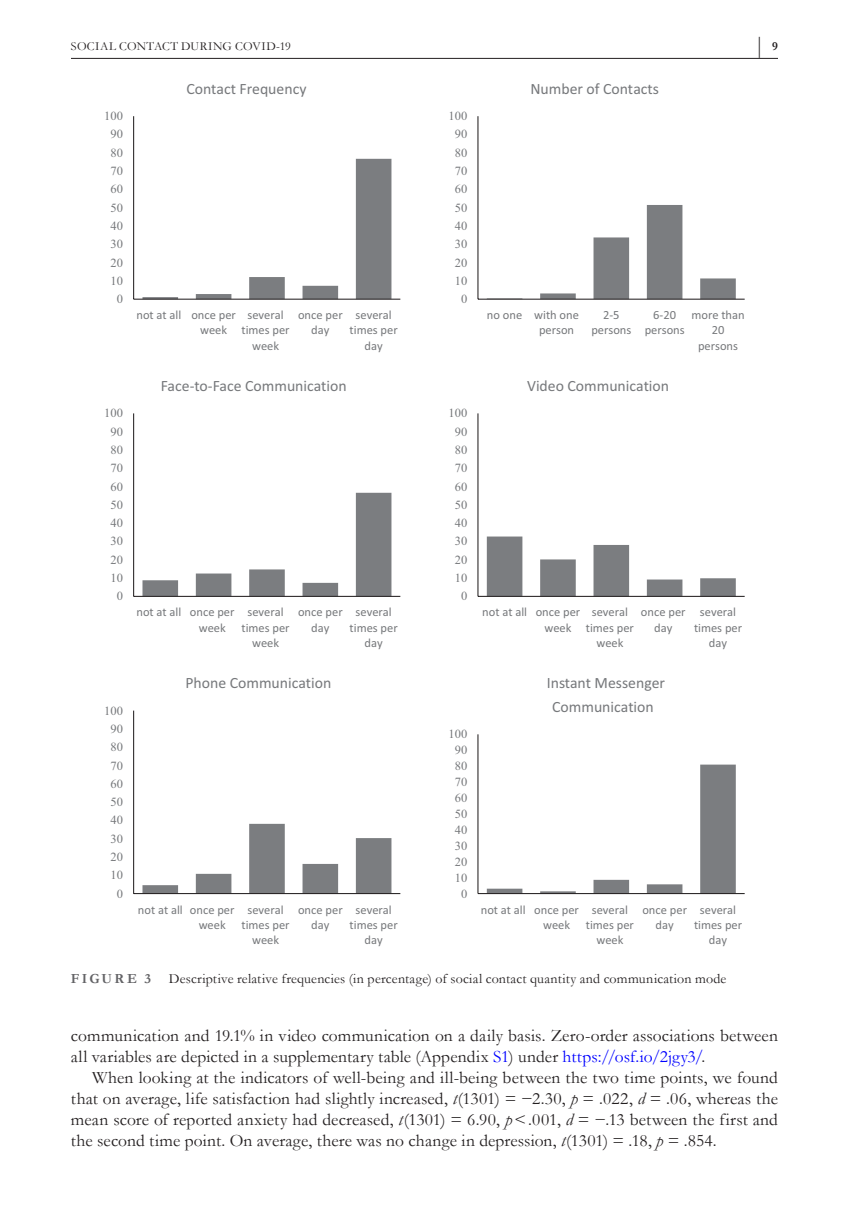
<style>
.page{position:relative;width:849px;height:1221px;background:#fff}
.page>*{position:absolute;margin:0;border:0;box-sizing:border-box;transform-origin:0 0}
.t1{font:700 23.62px "Garamond";color:#231f20;scale:.47 1}
.t2{font:17.5px/21px "Garamond";letter-spacing:.005em;color:#231f20}
.t3{font:15.75px/23.8px "Calibri";color:#76787b;text-align:center}
.t4{font:14px "Garamond";letter-spacing:.015em;color:#231f20}
.t5{font:700 14px "Garamond";letter-spacing:.16em;color:#636366}
.t6{font:12.42px/15.2px "Calibri";color:#76787b;text-align:center}
.t7{font:12.42px "Times New Roman";color:#76787b}
.t8{font:12.25px "Garamond";letter-spacing:.025em;color:#231f20}
.s1{font-size:12.25px}
.s2{color:#00f}
.s3{font-style:italic}
</style>
<div class="page">
<hr style="left:71px;top:58px;width:706px;height:1px;background:#231f20">
<svg style="left:142px;top:159px;width:249px;height:139px"></svg>
<hr style="left:133px;top:116px;width:1px;height:183px;background:#231f20">
<hr style="left:134px;top:298px;width:266px;height:2px;background:#231f20">
<svg style="left:540px;top:205px;width:195px;height:93px"></svg>
<hr style="left:477px;top:116px;width:1px;height:183px;background:#231f20">
<hr style="left:478px;top:298px;width:266px;height:2px;background:#231f20">
<svg style="left:142px;top:493px;width:249px;height:103px"></svg>
<hr style="left:133px;top:413px;width:1px;height:183px;background:#231f20">
<hr style="left:134px;top:596px;width:266px;height:1px;background:#231f20">
<svg style="left:486px;top:536px;width:249px;height:60px"></svg>
<hr style="left:477px;top:413px;width:1px;height:183px;background:#231f20">
<hr style="left:478px;top:596px;width:266px;height:1px;background:#231f20">
<svg style="left:142px;top:823px;width:249px;height:70px"></svg>
<hr style="left:133px;top:710px;width:1px;height:183px;background:#231f20">
<hr style="left:134px;top:893px;width:266px;height:1px;background:#231f20">
<svg style="left:486px;top:764px;width:249px;height:129px"></svg>
<hr style="left:477px;top:734px;width:1px;height:159px;background:#231f20">
<hr style="left:478px;top:893px;width:266px;height:1px;background:#231f20">
<p class="t8" style="left:71px;top:38px;width:221px">SOCIAL CONTACT DURING COVID-19</p>
<h1 class="t1" style="left:756px;top:29px;width:47px">| <span class="s1">9</span></h1>
<p class="t3" style="left:186px;top:76px;width:121px">Contact Frequency</p>
<p class="t3" style="left:530px;top:76px;width:130px">Number of Contacts</p>
<p class="t7" style="left:104px;top:108px;width:20px">100</p>
<p class="t7" style="left:448px;top:108px;width:20px">100</p>
<p class="t7" style="left:110px;top:126px;width:14px">90</p>
<p class="t7" style="left:454px;top:126px;width:14px">90</p>
<p class="t7" style="left:110px;top:144px;width:14px">80</p>
<p class="t7" style="left:454px;top:144px;width:14px">80</p>
<p class="t7" style="left:110px;top:162px;width:14px">70</p>
<p class="t7" style="left:454px;top:162px;width:14px">70</p>
<p class="t7" style="left:110px;top:181px;width:14px">60</p>
<p class="t7" style="left:454px;top:181px;width:14px">60</p>
<p class="t7" style="left:110px;top:199px;width:14px">50</p>
<p class="t7" style="left:454px;top:199px;width:14px">50</p>
<p class="t7" style="left:110px;top:217px;width:14px">40</p>
<p class="t7" style="left:454px;top:217px;width:14px">40</p>
<p class="t7" style="left:110px;top:236px;width:14px">30</p>
<p class="t7" style="left:454px;top:236px;width:14px">30</p>
<p class="t7" style="left:110px;top:254px;width:14px">20</p>
<p class="t7" style="left:454px;top:254px;width:14px">20</p>
<p class="t7" style="left:110px;top:272px;width:14px">10</p>
<p class="t7" style="left:454px;top:272px;width:14px">10</p>
<p class="t7" style="left:117px;top:290px;width:8px">0</p>
<p class="t7" style="left:461px;top:290px;width:8px">0</p>
<p class="t6" style="left:200px;top:307px;width:37px;text-align:left;text-indent:-64px">not at all once per week</p>
<p class="t6" style="left:241px;top:307px;width:50px">several times per week</p>
<p class="t6" style="left:298px;top:307px;width:46px">once per day</p>
<p class="t6" style="left:349px;top:307px;width:50px">several times per day</p>
<p class="t6" style="left:539px;top:307px;width:41px;text-align:left;text-indent:-52px">no one with one person</p>
<p class="t6" style="left:591px;top:307px;width:42px">2-5 persons</p>
<p class="t6" style="left:644px;top:307px;width:42px">6-20 persons</p>
<p class="t6" style="left:691px;top:307px;width:55px">more than<br>20 persons</p>
<p class="t3" style="left:161px;top:374px;width:187px">Face-to-Face Communication</p>
<p class="t3" style="left:527px;top:374px;width:143px">Video Communication</p>
<p class="t7" style="left:104px;top:405px;width:20px">100</p>
<p class="t7" style="left:448px;top:405px;width:20px">100</p>
<p class="t7" style="left:110px;top:423px;width:14px">90</p>
<p class="t7" style="left:454px;top:423px;width:14px">90</p>
<p class="t7" style="left:110px;top:441px;width:14px">80</p>
<p class="t7" style="left:454px;top:441px;width:14px">80</p>
<p class="t7" style="left:110px;top:460px;width:14px">70</p>
<p class="t7" style="left:454px;top:460px;width:14px">70</p>
<p class="t7" style="left:110px;top:478px;width:14px">60</p>
<p class="t7" style="left:454px;top:478px;width:14px">60</p>
<p class="t7" style="left:110px;top:496px;width:14px">50</p>
<p class="t7" style="left:454px;top:496px;width:14px">50</p>
<p class="t7" style="left:110px;top:514px;width:14px">40</p>
<p class="t7" style="left:454px;top:514px;width:14px">40</p>
<p class="t7" style="left:110px;top:533px;width:14px">30</p>
<p class="t7" style="left:454px;top:533px;width:14px">30</p>
<p class="t7" style="left:110px;top:551px;width:14px">20</p>
<p class="t7" style="left:454px;top:551px;width:14px">20</p>
<p class="t7" style="left:110px;top:569px;width:14px">10</p>
<p class="t7" style="left:454px;top:569px;width:14px">10</p>
<p class="t7" style="left:117px;top:587px;width:8px">0</p>
<p class="t7" style="left:461px;top:587px;width:8px">0</p>
<p class="t6" style="left:199px;top:604px;width:37px;text-align:left;text-indent:-62px">not at all once per week</p>
<p class="t6" style="left:241px;top:604px;width:50px">several times per week</p>
<p class="t6" style="left:298px;top:604px;width:46px">once per day</p>
<p class="t6" style="left:349px;top:604px;width:50px">several times per day</p>
<p class="t6" style="left:544px;top:604px;width:37px;text-align:left;text-indent:-62px">not at all once per week</p>
<p class="t6" style="left:585px;top:604px;width:50px">several times per week</p>
<p class="t6" style="left:640px;top:604px;width:46px">once per day</p>
<p class="t6" style="left:693px;top:604px;width:50px">several times per day</p>
<p class="t7" style="left:104px;top:702px;width:20px">100</p>
<p class="t3" style="left:185px;top:671px;width:147px">Phone Communication</p>
<p class="t3" style="left:546px;top:671px;width:120px">Instant Messenger<br>Communication</p>
<p class="t7" style="left:110px;top:720px;width:14px">90</p>
<p class="t7" style="left:448px;top:725px;width:20px">100</p>
<p class="t7" style="left:110px;top:738px;width:14px">80</p>
<p class="t7" style="left:454px;top:741px;width:14px">90</p>
<p class="t7" style="left:110px;top:757px;width:14px">70</p>
<p class="t7" style="left:454px;top:757px;width:14px">80</p>
<p class="t7" style="left:110px;top:775px;width:14px">60</p>
<p class="t7" style="left:454px;top:773px;width:14px">70</p>
<p class="t7" style="left:110px;top:793px;width:14px">50</p>
<p class="t7" style="left:454px;top:789px;width:14px">60</p>
<p class="t7" style="left:110px;top:811px;width:14px">40</p>
<p class="t7" style="left:110px;top:830px;width:14px">30</p>
<p class="t7" style="left:454px;top:805px;width:14px">50</p>
<p class="t7" style="left:454px;top:821px;width:14px">40</p>
<p class="t7" style="left:454px;top:837px;width:14px">30</p>
<p class="t7" style="left:110px;top:848px;width:14px">20</p>
<p class="t7" style="left:454px;top:853px;width:14px">20</p>
<p class="t7" style="left:110px;top:866px;width:14px">10</p>
<p class="t7" style="left:454px;top:869px;width:14px">10</p>
<p class="t7" style="left:117px;top:885px;width:8px">0</p>
<p class="t7" style="left:461px;top:885px;width:8px">0</p>
<p class="t6" style="left:199px;top:901px;width:37px;text-align:left;text-indent:-61px">not at all once per week</p>
<p class="t6" style="left:241px;top:901px;width:50px">several times per week</p>
<p class="t6" style="left:298px;top:901px;width:46px">once per day</p>
<p class="t6" style="left:349px;top:901px;width:50px">several times per day</p>
<p class="t6" style="left:543px;top:901px;width:37px;text-align:left;text-indent:-62px">not at all once per week</p>
<p class="t6" style="left:585px;top:901px;width:50px">several times per week</p>
<p class="t6" style="left:642px;top:901px;width:46px">once per day</p>
<p class="t6" style="left:693px;top:901px;width:50px">several times per day</p>
<p class="t5" style="left:71px;top:969px;width:81px">FIGURE 3</p>
<p class="t4" style="left:169px;top:969px;width:558px">Descriptive relative frequencies (in percentage) of social contact quantity and communication mode</p>
<p class="t2" style="left:71px;top:1024px;width:708px">communication and 19.1% in video communication on a daily basis. Zero-order associations between all variables are depicted in a supplementary table (Appendix <span class="s2">S1</span>) under <span class="s2">https://osf.io/2jgy3/</span>.</p>
<p class="t2" style="left:71px;top:1066px;width:708px;text-align:justify;text-indent:21px">When looking at the indicators of well-being and ill-being between the two time points, we found that on average, life satisfaction had slightly increased, <span class="s3">t</span>(1301) = −2.30, <span class="s3">p</span> = .022, <span class="s3">d</span> = .06, whereas the mean score of reported anxiety had decreased, <span class="s3">t</span>(1301) = 6.90, <span class="s3">p</span>&lt;.001, <span class="s3">d</span> = −.13 between the first and the second time point. On average, there was no change in depression, <span class="s3">t</span>(1301) = .18, <span class="s3">p</span> = .854.</p>
</div>
